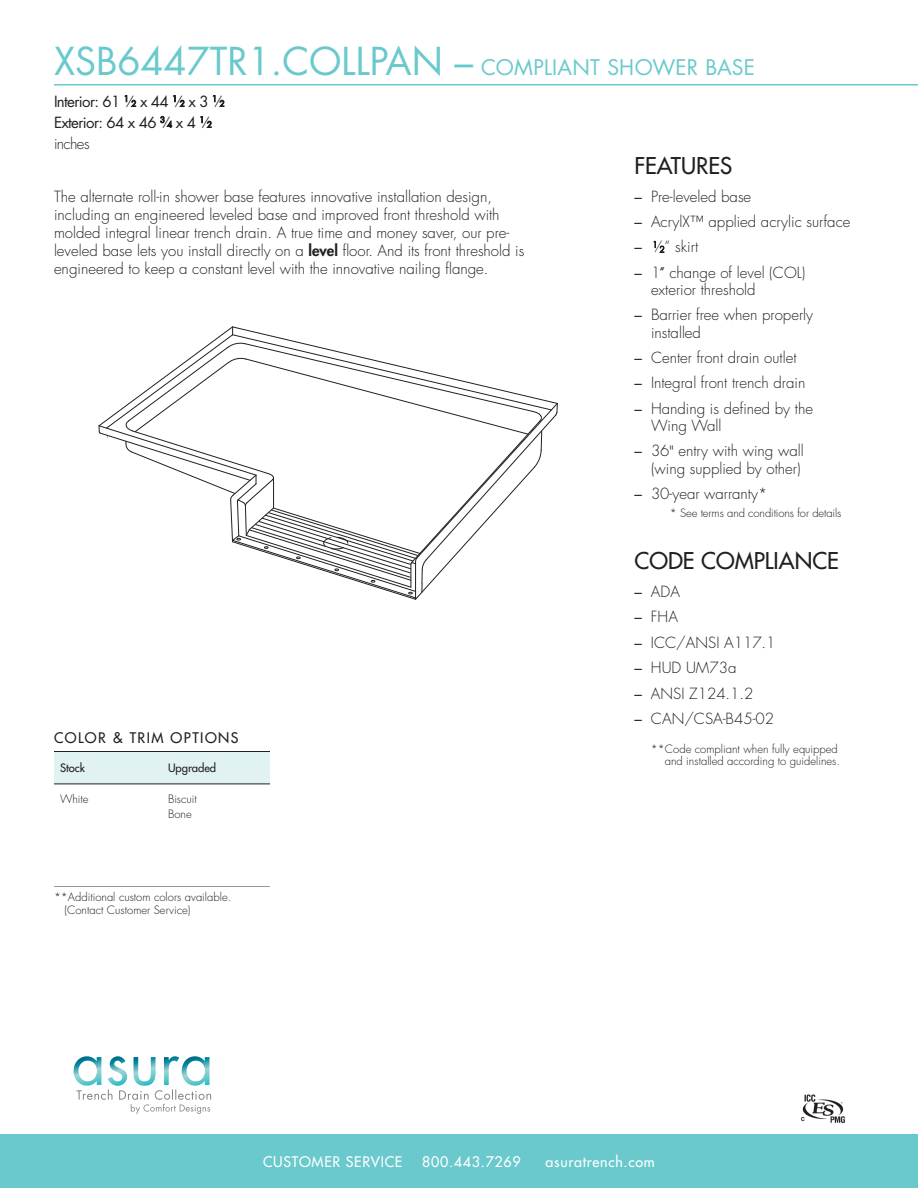
<style>
.page{position:relative;width:918px;height:1188px;background:#fff}
.page>*{position:absolute;margin:0;border:0;box-sizing:border-box;transform-origin:0 0}
.Tub_Name{font:37.5px "Futura";color:#69c9cd}
.FEATURES{font:500 22.5px "Futura Std";color:#231f20}
.t1{font:300 15px/17.2px "Futura Std";color:#231f20}
.Default{font:300 15px/18px "Futura";color:#221e1f}
.Black_Model_Specs{font:15px "Futura";letter-spacing:-.04em;color:#231f20}
.Black_Model_Specs-2{font:300 15px "Futura";letter-spacing:-.04em;color:#231f20}
.t2{font:14.25px "Futura";letter-spacing:.05em;color:#fff}
.t3{font:14.25px "Futura";letter-spacing:.1em;color:#231f20}
.table_body{font:300 11.25px/12.8px "Futura";color:#231f20}
.t4{font:11.25px "Futura";color:#231f20}
.s1{font-size:21px}
.s2{font-size:8.25px}
.s3{font-family:"Futura";font-weight:400}
.s4{font-family:"Avant Garde IT Cby BT";font-weight:400;font-stretch:condensed}
.s5{font-weight:800}
</style>
<div class="page">
<div style="left:0;top:1134px;width:918px;height:54px;background:#69c9cd"></div>
<img style="left:73px;top:1057px;width:109px;height:28px">
<img style="left:74px;top:1056px;width:27px;height:30px">
<img style="left:108px;top:1056px;width:19px;height:30px">
<img style="left:134px;top:1057px;width:22px;height:29px">
<img style="left:164px;top:1056px;width:15px;height:29px">
<img style="left:182px;top:1056px;width:28px;height:30px">
<svg style="left:76px;top:1089px;width:135px;height:25px"></svg>
<hr style="left:54px;top:84px;width:864px;height:2px;background:#69c9cd">
<div style="left:54px;top:752px;width:216px;height:32px;background:#e0f2f2"></div>
<hr style="left:54px;top:751px;width:108px;height:1px;background:#231f20">
<hr style="left:162px;top:751px;width:108px;height:1px;background:#231f20">
<hr style="left:54px;top:784px;width:108px;height:1px;background:#231f20">
<hr style="left:162px;top:784px;width:108px;height:1px;background:#231f20">
<hr style="left:54px;top:886px;width:108px;height:1px;background:#a2968b">
<hr style="left:162px;top:886px;width:108px;height:1px;background:#a2968b">
<img style="left:801px;top:1094px;width:44px;height:30px">
<svg style="left:98px;top:326px;width:460px;height:274px"></svg>
<p class="Tub_Name" style="left:54px;top:35px;width:703px">XSB6447TR1.COLLPAN – <span class="s1">COMPLIANT SHOWER BASE</span></p>
<p class="Black_Model_Specs" style="left:54px;top:91px;width:172px">Interior: 61 <sup>1</sup>⁄<span class="s2">2</span> x 44 <sup>1</sup>⁄<span class="s2">2</span> x 3 <sup>1</sup>⁄<span class="s2">2</span></p>
<p class="Black_Model_Specs" style="left:54px;top:112px;width:160px">Exterior: 64 x 46 <sup>3</sup>⁄<span class="s2">4</span> x 4 <sup>1</sup>⁄<span class="s2">2</span></p>
<p class="Black_Model_Specs-2" style="left:54px;top:133px;width:37px">inches</p>
<p class="FEATURES" style="left:634px;top:151px;width:99px">FEATURES</p>
<p class="t1" style="left:634px;top:188px;width:118px"><span class="s3">–</span> Pre-leveled base</p>
<p class="t1" style="left:634px;top:213px;width:217px"><span class="s3">–</span> AcrylX™ applied acrylic surface</p>
<p class="t1" style="left:634px;top:239px;width:65px"><span class="s3">–</span> <sup>1</sup>⁄<span class="s2">2</span>” skirt</p>
<p class="t1" style="left:651px;top:264px;width:156px;text-indent:-16px"><span class="s3">–</span> 1<span class="s4">”</span> change of level (COL) exterior threshold</p>
<p class="t1" style="left:651px;top:307px;width:164px;text-indent:-16px"><span class="s3">–</span> Barrier free when properly installed</p>
<p class="t1" style="left:634px;top:349px;width:163px"><span class="s3">–</span> Center front drain outlet</p>
<p class="t1" style="left:634px;top:375px;width:172px"><span class="s3">–</span> Integral front trench drain</p>
<p class="t1" style="left:651px;top:400px;width:163px;text-indent:-16px"><span class="s3">–</span> Handing is defined by the<br>Wing Wall</p>
<p class="t1" style="left:634px;top:443px;width:171px;text-align:right"><span class="s3">–</span> 36<span class="s4">"</span> entry with wing wall (wing supplied by other)</p>
<p class="t1" style="left:634px;top:485px;width:134px"><span class="s3">–</span> 30-year warranty*</p>
<p class="table_body" style="left:670px;top:507px;width:173px">* See terms and conditions for details</p>
<p class="FEATURES" style="left:634px;top:547px;width:206px">CODE COMPLIANCE</p>
<p class="t1" style="left:634px;top:583px;width:47px"><span class="s3">–</span> ADA</p>
<p class="t1" style="left:634px;top:609px;width:45px"><span class="s3">–</span> FHA</p>
<p class="t1" style="left:634px;top:634px;width:143px"><span class="s3">–</span> ICC/ANSI A117.1</p>
<p class="t1" style="left:634px;top:660px;width:103px"><span class="s3">–</span> HUD UM73a</p>
<p class="t1" style="left:634px;top:685px;width:121px"><span class="s3">–</span> ANSI Z124.1.2</p>
<p class="t1" style="left:634px;top:710px;width:141px"><span class="s3">–</span> CAN/CSA-B45-02</p>
<p class="table_body" style="left:651px;top:742px;width:191px;text-align:right">**Code compliant when fully equipped and installed according to guidelines.</p>
<p class="Default" style="left:54px;top:188px;width:472px">The alternate roll-in shower base features innovative installation design, including an engineered leveled base and improved front threshold with molded integral linear trench drain. A true time and money saver, our pre&shy;leveled base lets you install directly on a <span class="s5">level</span> floor. And its front threshold is engineered to keep a constant level with the innovative nailing flange.</p>
<p class="t3" style="left:54px;top:729px;width:186px">COLOR &amp; TRIM OPTIONS</p>
<p class="t4" style="left:60px;top:761px;width:26px">Stock</p>
<p class="t4" style="left:168px;top:761px;width:50px">Upgraded</p>
<p class="table_body" style="left:60px;top:793px;width:30px">White</p>
<p class="table_body" style="left:168px;top:792px;width:30px;line-height:15px">Biscuit<br>Bone</p>
<p class="table_body" style="left:64px;top:891px;width:168px;text-indent:-10px">**Additional custom colors available. (Contact Customer Service)</p>
<p class="t2" style="left:263px;top:1153px;width:141px">CUSTOMER SERVICE</p>
<p class="t2" style="left:422px;top:1153px;width:100px">800.443.7269</p>
<p class="t2" style="left:546px;top:1153px;width:111px">asuratrench.com</p>
</div>
